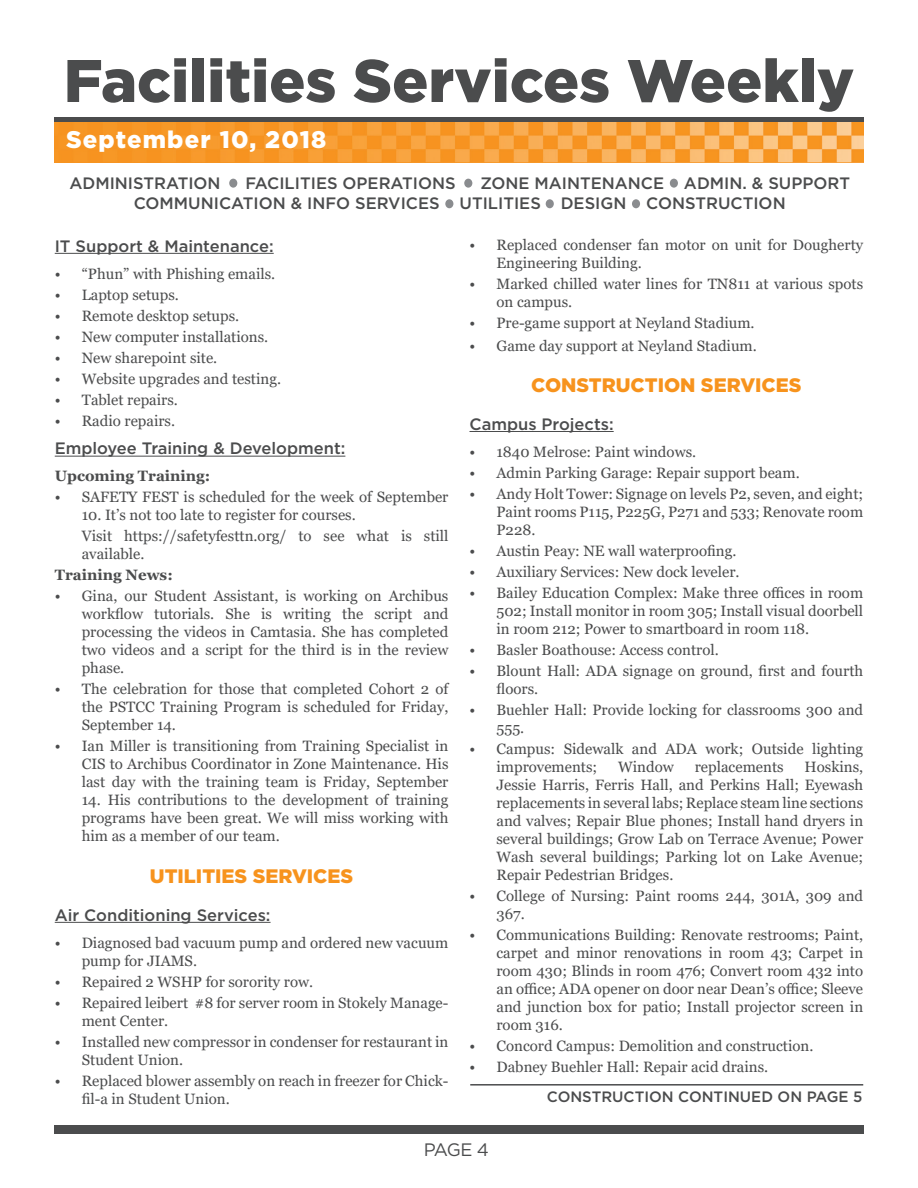
<style>
.page{position:relative;width:918px;height:1188px;background:#fff}
.page>*{position:absolute;margin:0;border:0;box-sizing:border-box;transform-origin:0 0}
.t1{font:900 60px "Gotham";color:#4b4c4d}
.t2{font:900 24px "Gotham";letter-spacing:.05em;color:#fff}
.t3{font:900 19.5px "Gotham";color:#f7931d}
.t4{font:18px "Gotham";color:#4b4c4d}
.t5{font:500 16.5px/19.8px "Gotham";color:#4b4c4d}
.t6{font:15px/18px "Georgia";color:#4b4c4d}
.t7{font:700 15px "Georgia";color:#4b4c4d}
.t8{font:500 15px "Gotham";color:#4b4c4d}
</style>
<div class="page">
<div style="left:229px;top:179px;width:8px;height:9px;background:#8a8c8f;border-radius:50%"></div>
<div style="left:445px;top:199px;width:8px;height:9px;background:#8a8c8f;border-radius:50%"></div>
<div style="left:670px;top:179px;width:8px;height:9px;background:#8a8c8f;border-radius:50%"></div>
<div style="left:464px;top:179px;width:8px;height:9px;background:#8a8c8f;border-radius:50%"></div>
<div style="left:546px;top:199px;width:8px;height:9px;background:#8a8c8f;border-radius:50%"></div>
<div style="left:632px;top:199px;width:8px;height:9px;background:#8a8c8f;border-radius:50%"></div>
<div style="left:54px;top:1125px;width:810px;height:9px;background:#4b4c4d"></div>
<hr style="left:55px;top:253px;width:219px;height:1px;background:#4b4c4d">
<hr style="left:55px;top:456px;width:290px;height:1px;background:#4b4c4d">
<hr style="left:55px;top:922px;width:216px;height:1px;background:#4b4c4d">
<hr style="left:470px;top:431px;width:144px;height:1px;background:#4b4c4d">
<div style="left:54px;top:117px;width:810px;height:6px;background:#4b4c4d"></div>
<img style="left:54px;top:122px;width:810px;height:40px">
<hr style="left:470px;top:1084px;width:393px;height:2px;background:#4b4c4d">
<h1 class="t1" style="left:64px;top:39px;width:792px">Facilities Services Weekly</h1>
<h2 class="t2" style="left:66px;top:123px;width:262px">September 10, 2018</h2>
<p class="t5" style="left:69px;top:173px;width:153px">ADMINISTRATION</p>
<p class="t5" style="left:245px;top:173px;width:212px">FACILITIES OPERATIONS</p>
<p class="t5" style="left:134px;top:173px;width:718px;text-indent:347px">ZONE MAINTENANCE ADMIN. &amp; SUPPORT<br>COMMUNICATION &amp; INFO SERVICES UTILITIES DESIGN CONSTRUCTION</p>
<p class="t5" style="left:55px;top:236px;width:220px">IT Support &amp; Maintenance:</p>
<p class="t6" style="left:55px;top:265px;width:222px">• “Phun” with Phishing emails.</p>
<p class="t6" style="left:55px;top:286px;width:126px">• Laptop setups.</p>
<p class="t6" style="left:55px;top:307px;width:186px">• Remote desktop setups.</p>
<p class="t6" style="left:55px;top:328px;width:215px">• New computer installations.</p>
<p class="t6" style="left:55px;top:349px;width:164px">• New sharepoint site.</p>
<p class="t6" style="left:55px;top:370px;width:228px">• Website upgrades and testing.</p>
<p class="t6" style="left:55px;top:391px;width:125px">• Tablet repairs.</p>
<p class="t6" style="left:55px;top:412px;width:122px">• Radio repairs.</p>
<p class="t5" style="left:55px;top:439px;width:292px">Employee Training &amp; Development:</p>
<p class="t7" style="left:55px;top:467px;width:157px">Upcoming Training:</p>
<p class="t6" style="left:55px;top:489px;width:395px">• SAFETY FEST is scheduled for the week of September</p>
<p class="t6" style="left:82px;top:505px;width:368px;line-height:21px">10. It’s not too late to register for courses.<br>Visit https://safetyfesttn.org/ to see what is still</p>
<p class="t6" style="left:82px;top:546px;width:64px">available.</p>
<p class="t7" style="left:55px;top:566px;width:120px">Training News:</p>
<p class="t6" style="left:82px;top:588px;width:368px;text-align:justify;text-indent:-27px">• Gina, our Student Assistant, is working on Archibus workflow tutorials. She is writing the script and processing the videos in Camtasia. She has completed two videos and a script for the third is in the review phase.</p>
<p class="t6" style="left:82px;top:681px;width:368px;text-align:justify;text-indent:-27px">• The celebration for those that completed Cohort 2 of the PSTCC Training Program is scheduled for Friday, September 14.</p>
<p class="t6" style="left:82px;top:738px;width:368px;text-align:justify;text-indent:-27px">• Ian Miller is transitioning from Training Specialist in CIS to Archibus Coordinator in Zone Maintenance. His last day with the training team is Friday, September</p>
<p class="t6" style="left:82px;top:792px;width:368px;text-align:justify">14. His contributions to the development of training programs have been great. We will miss working with him as a member of our team.</p>
<h3 class="t3" style="left:150px;top:863px;width:205px">UTILITIES SERVICES</h3>
<p class="t5" style="left:55px;top:905px;width:217px">Air Conditioning Services:</p>
<p class="t6" style="left:82px;top:934px;width:368px;text-indent:-27px">• Diagnosed bad vacuum pump and ordered new vacuum pump for JIAMS.</p>
<p class="t6" style="left:55px;top:973px;width:260px">• Repaired 2 WSHP for sorority row.</p>
<p class="t6" style="left:82px;top:994px;width:368px;text-indent:-27px">• Repaired leibert #8 for server room in Stokely Manage&shy;ment Center.</p>
<p class="t6" style="left:82px;top:1033px;width:368px;text-indent:-27px">• Installed new compressor in condenser for restaurant in<br>Student Union.</p>
<p class="t6" style="left:82px;top:1072px;width:368px;text-indent:-27px">• Replaced blower assembly on reach in freezer for Chick&shy;fil-a in Student Union.</p>
<p class="t6" style="left:496px;top:236px;width:368px;text-indent:-27px">• Replaced condenser fan motor on unit for Dougherty<br>Engineering Building.</p>
<p class="t6" style="left:496px;top:275px;width:368px;text-indent:-27px">• Marked chilled water lines for TN811 at various spots on campus.</p>
<p class="t6" style="left:470px;top:314px;width:287px">• Pre-game support at Neyland Stadium.</p>
<p class="t6" style="left:470px;top:337px;width:289px">• Game day support at Neyland Stadium.</p>
<h3 class="t3" style="left:531px;top:372px;width:272px">CONSTRUCTION SERVICES</h3>
<p class="t5" style="left:470px;top:414px;width:146px">Campus Projects:</p>
<p class="t6" style="left:470px;top:443px;width:228px">• 1840 Melrose: Paint windows.</p>
<p class="t6" style="left:470px;top:464px;width:332px">• Admin Parking Garage: Repair support beam.</p>
<p class="t6" style="left:496px;top:485px;width:368px;text-align:justify;text-indent:-27px">• Andy Holt Tower: Signage on levels P2, seven, and eight; Paint rooms P115, P225G, P271 and 533; Renovate room P228.</p>
<p class="t6" style="left:470px;top:542px;width:268px">• Austin Peay: NE wall waterproofing.</p>
<p class="t6" style="left:470px;top:563px;width:272px">• Auxiliary Services: New dock leveler.</p>
<p class="t6" style="left:496px;top:584px;width:368px;text-align:justify;text-indent:-27px">• Bailey Education Complex: Make three offices in room 502; Install monitor in room 305; Install visual doorbell in room 212; Power to smartboard in room 118.</p>
<p class="t6" style="left:470px;top:641px;width:251px">• Basler Boathouse: Access control.</p>
<p class="t6" style="left:496px;top:662px;width:368px;text-indent:-27px">• Blount Hall: ADA signage on ground, first and fourth floors.</p>
<p class="t6" style="left:496px;top:701px;width:368px;text-indent:-27px">• Buehler Hall: Provide locking for classrooms 300 and<br>555.</p>
<p class="t6" style="left:496px;top:740px;width:368px;text-indent:-27px">• Campus: Sidewalk and ADA work; Outside lighting improvements;</p>
<p class="t6" style="left:496px;top:758px;width:368px;text-align:justify;text-indent:308px">Hoskins, Jessie Harris, Ferris Hall, and Perkins Hall; Eyewash replacements in several labs; Replace steam line sections and valves; Repair Blue phones; Install hand dryers in several buildings; Grow Lab on Terrace Avenue; Power Wash several buildings; Parking lot on Lake Avenue; Repair Pedestrian Bridges.</p>
<p class="t6" style="left:496px;top:887px;width:368px;text-indent:-27px">• College of Nursing: Paint rooms 244, 301A, 309 and<br>367.</p>
<p class="t6" style="left:496px;top:926px;width:368px;text-align:justify;text-indent:-27px">• Communications Building: Renovate restrooms; Paint, carpet and minor renovations in room 43; Carpet in room 430; Blinds in room 476; Convert room 432 into an office; ADA opener on door near Dean’s office; Sleeve and junction box for patio; Install projector screen in room 316.</p>
<p class="t6" style="left:470px;top:1037px;width:346px">• Concord Campus: Demolition and construction.</p>
<p class="t6" style="left:470px;top:1058px;width:300px">• Dabney Buehler Hall: Repair acid drains.</p>
<p class="t6" style="left:618px;top:758px;width:57px">Window</p>
<p class="t6" style="left:695px;top:758px;width:90px">replacements</p>
<p class="t8" style="left:547px;top:1086px;width:317px">CONSTRUCTION CONTINUED ON PAGE 5</p>
<p class="t4" style="left:424px;top:1138px;width:67px">PAGE 4</p>
</div>
